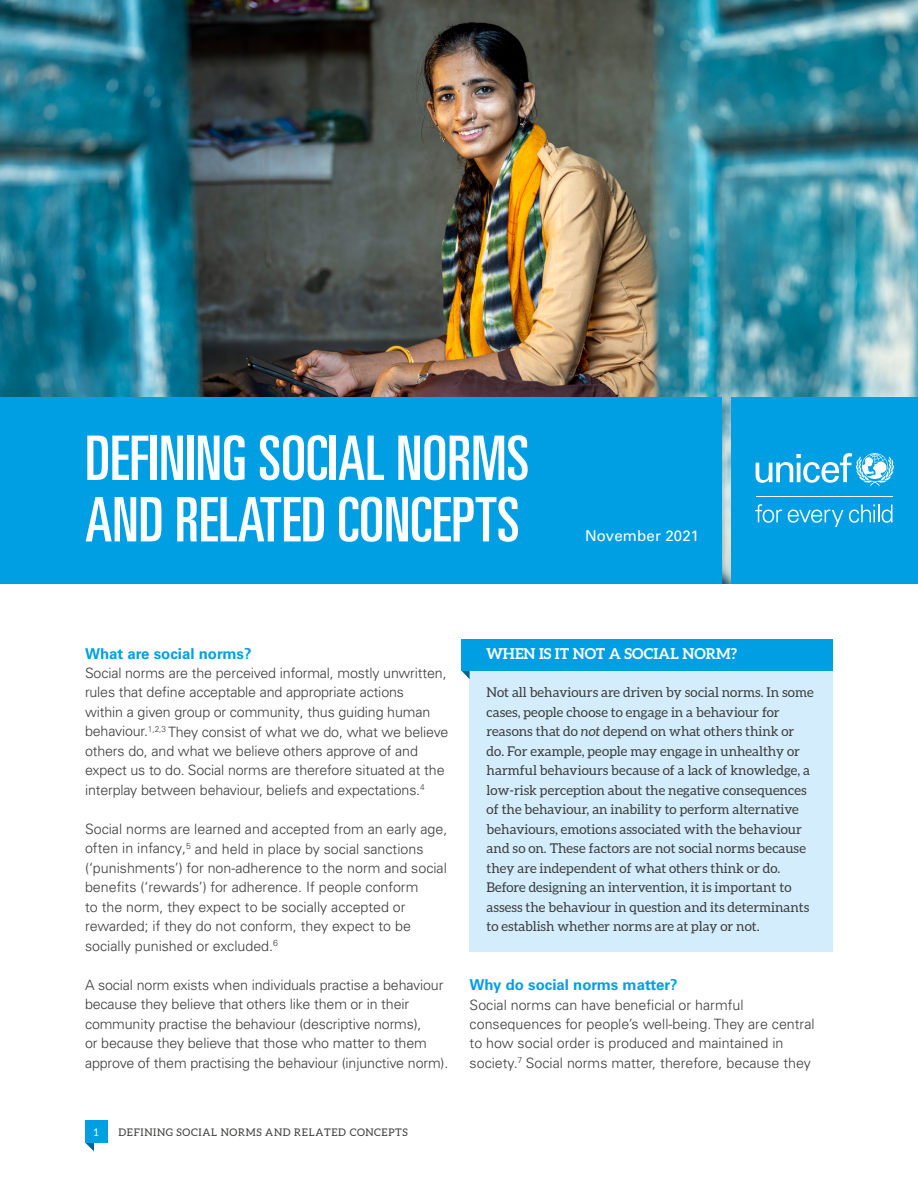
<style>
.page{position:relative;width:918px;height:1188px;background:#fff}
.page>*{position:absolute;margin:0;border:0;box-sizing:border-box;transform-origin:0 0}
.t1{font:ultra-condensed 61.5px/61.5px "Univers LT Std";color:#fff}
.t2{font:700 15px "Univers LT Pro 65";color:#009fe3}
.t3{font:700 15px "Aleo";color:#fff}
.t4{font:15px "Univers LT Pro 55 Roman";letter-spacing:.01em;color:#fff}
.t5{font:300 14.25px/19.5px "Univers LT Pro 45";letter-spacing:-.01em;color:#3c3c3b}
.t6{font:13.5px/19.5px "Aleo";color:#3c3c3b}
.t7{font:10.5px "Aleo";letter-spacing:.065em;color:#3c3c3b}
.t8{font:10.5px "Aleo";color:#fff}
.s1{font-style:italic}
</style>
<div class="page">
<svg style="left:85px;top:1142px;width:9px;height:9px"></svg>
<div style="left:85px;top:1120px;width:22px;height:22px;background:#009fe3"></div>
<img style="left:0;top:0;width:918px;height:583px">
<div style="left:0;top:397px;width:721px;height:186px;background:#009fe3"></div>
<div style="left:731px;top:397px;width:187px;height:186px;background:#009fe3"></div>
<svg style="left:756px;top:453px;width:138px;height:33px"></svg>
<hr style="left:756px;top:496px;width:136px;height:1px;background:#fff">
<svg style="left:755px;top:504px;width:27px;height:19px"></svg>
<svg style="left:788px;top:510px;width:55px;height:17px"></svg>
<svg style="left:849px;top:505px;width:44px;height:18px"></svg>
<div style="left:470px;top:642px;width:363px;height:310px;background:#d4edfc"></div>
<svg style="left:461px;top:670px;width:9px;height:9px"></svg>
<div style="left:461px;top:639px;width:372px;height:31px;background:#009fe3"></div>
<h1 class="t1" style="left:85px;top:427px;width:446px">DEFINING SOCIAL NORMS<br>AND RELATED CONCEPTS</h1>
<p class="t4" style="left:585px;top:527px;width:116px">November 2021</p>
<p class="t2" style="left:85px;top:644px;width:168px">What are social norms?</p>
<p class="t5" style="left:85px;top:663px;width:365px">Social norms are the perceived informal, mostly unwritten, rules that define acceptable and appropriate actions<br>within a given group or community, thus guiding human behaviour.<sup>1,2,3</sup> They consist of what we do, what we believe others do, and what we believe others approve of and expect us to do. Social norms are therefore situated at the interplay between behaviour, beliefs and expectations.<sup>4</sup></p>
<p class="t5" style="left:85px;top:819px;width:364px">Social norms are learned and accepted from an early age, often in infancy,<sup>5</sup> and held in place by social sanctions (‘punishments’) for non-adherence to the norm and social benefits (‘rewards’) for adherence. If people conform<br>to the norm, they expect to be socially accepted or rewarded; if they do not conform, they expect to be socially punished or excluded.<sup>6</sup></p>
<p class="t5" style="left:85px;top:975px;width:365px">A social norm exists when individuals practise a behaviour because they believe that others like them or in their community practise the behaviour (descriptive norms),<br>or because they believe that those who matter to them approve of them practising the behaviour (injunctive norm).</p>
<p class="t3" style="left:486px;top:645px;width:253px">WHEN IS IT NOT A SOCIAL NORM?</p>
<p class="t6" style="left:487px;top:683px;width:329px">Not all behaviours are driven by social norms. In some cases, people choose to engage in a behaviour for reasons that do <span class="s1">not</span> depend on what others think or do. For example, people may engage in unhealthy or harmful behaviours because of a lack of knowledge, a low-risk perception about the negative consequences of the behaviour, an inability to perform alternative behaviours, emotions associated with the behaviour and so on. These factors are not social norms because they are independent of what others think or do.<br>Before designing an intervention, it is important to assess the behaviour in question and its determinants to establish whether norms are at play or not.</p>
<p class="t2" style="left:470px;top:976px;width:210px">Why do social norms matter?</p>
<p class="t5" style="left:470px;top:995px;width:347px">Social norms can have beneficial or harmful consequences for people’s well-being. They are central to how social order is produced and maintained in society.<sup>7</sup> Social norms matter, therefore, because they</p>
<p class="t8" style="left:94px;top:1126px;width:6px">1</p>
<p class="t7" style="left:118px;top:1126px;width:291px">DEFINING SOCIAL NORMS AND RELATED CONCEPTS</p>
</div>
